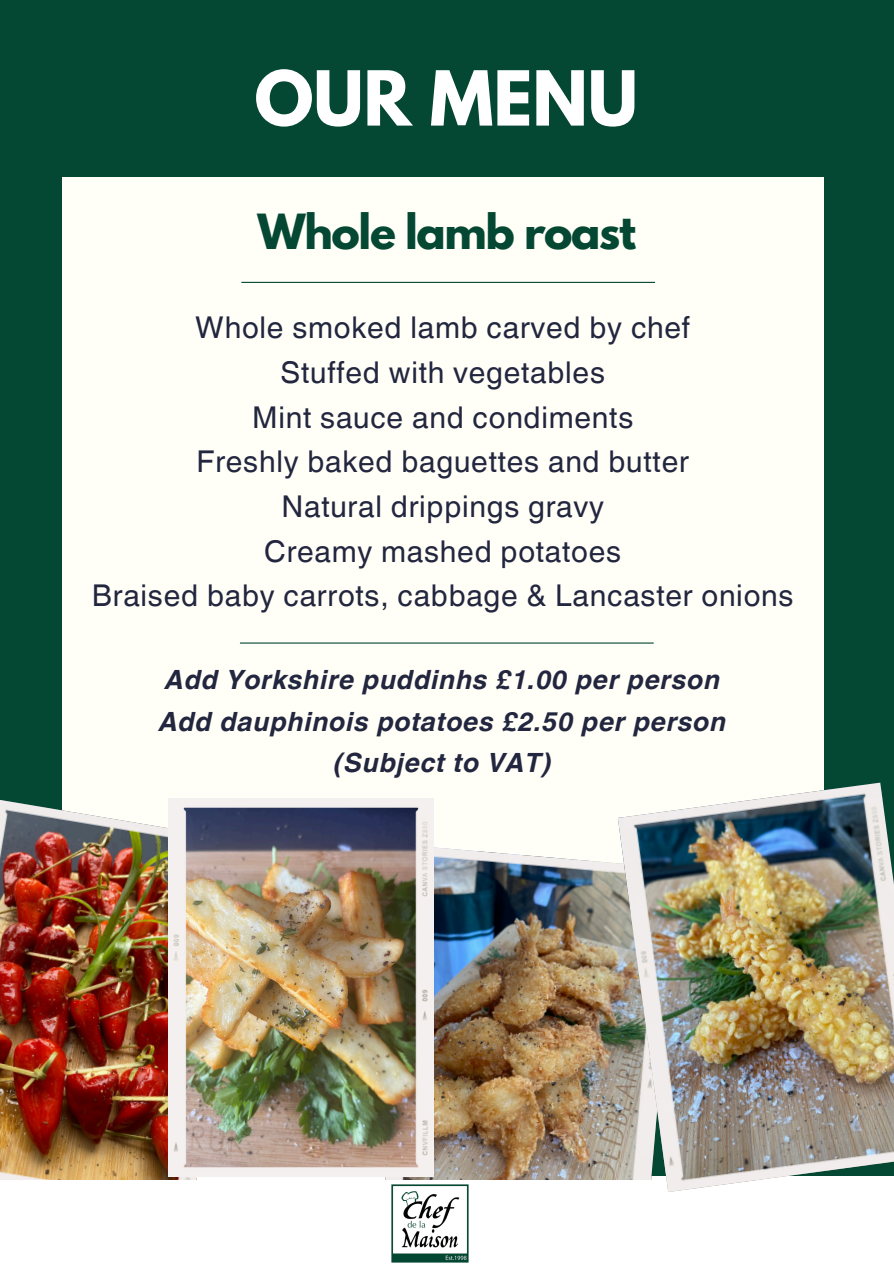
<style>
.page{position:relative;width:894px;height:1264px;background:#fff}
.page>*{position:absolute;margin:0;border:0;box-sizing:border-box;transform-origin:0 0}
.t1{font:700 67.05px "League Spartan";color:#fff}
.t2{font:700 42.9px "League Spartan";letter-spacing:-.03em;color:#044732}
.t3{font:30px/44.5px "Helvetica World";letter-spacing:.025em;color:#22263e;text-align:center}
.t4{font:italic 700 26.55px "Helvetica World";letter-spacing:.025em;color:#22263e}
</style>
<div class="page">
<div style="left:0;top:0;width:893px;height:1263px;background:#044732"></div>
<div style="left:62px;top:177px;width:761px;height:930px;background:#fffef7"></div>
<hr style="left:241px;top:282px;width:414px;height:1px;background:#044732">
<img style="left:381px;top:845px;width:236px;height:334px">
<img style="left:0;top:800px;width:253px;height:379px">
<div style="left:0;top:1179px;width:893px;height:84px;background:#fff"></div>
<img style="left:391px;top:1184px;width:78px;height:78px">
<img style="left:168px;top:798px;width:265px;height:377px">
<img style="left:617px;top:782px;width:276px;height:409px">
<hr style="left:240px;top:642px;width:413px;height:1px;background:#044732">
<h1 class="t1" style="left:254px;top:65px;width:384px">OUR MENU</h1>
<p class="t2" style="left:257px;top:210px;width:380px">Whole lamb roast</p>
<p class="t3" style="left:92px;top:306px;width:703px">Whole smoked lamb carved by chef<br>Stuffed with vegetables<br>Mint sauce and condiments<br>Freshly baked baguettes and butter<br>Natural drippings gravy<br>Creamy mashed potatoes<br>Braised baby carrots, cabbage &amp; Lancaster onions</p>
<p class="t4" style="left:165px;top:657px;width:556px">Add Yorkshire puddinhs £1.00 per person</p>
<p class="t4" style="left:159px;top:699px;width:568px">Add dauphinois potatoes £2.50 per person</p>
<p class="t4" style="left:333px;top:741px;width:220px">(Subject to VAT)</p>
</div>
